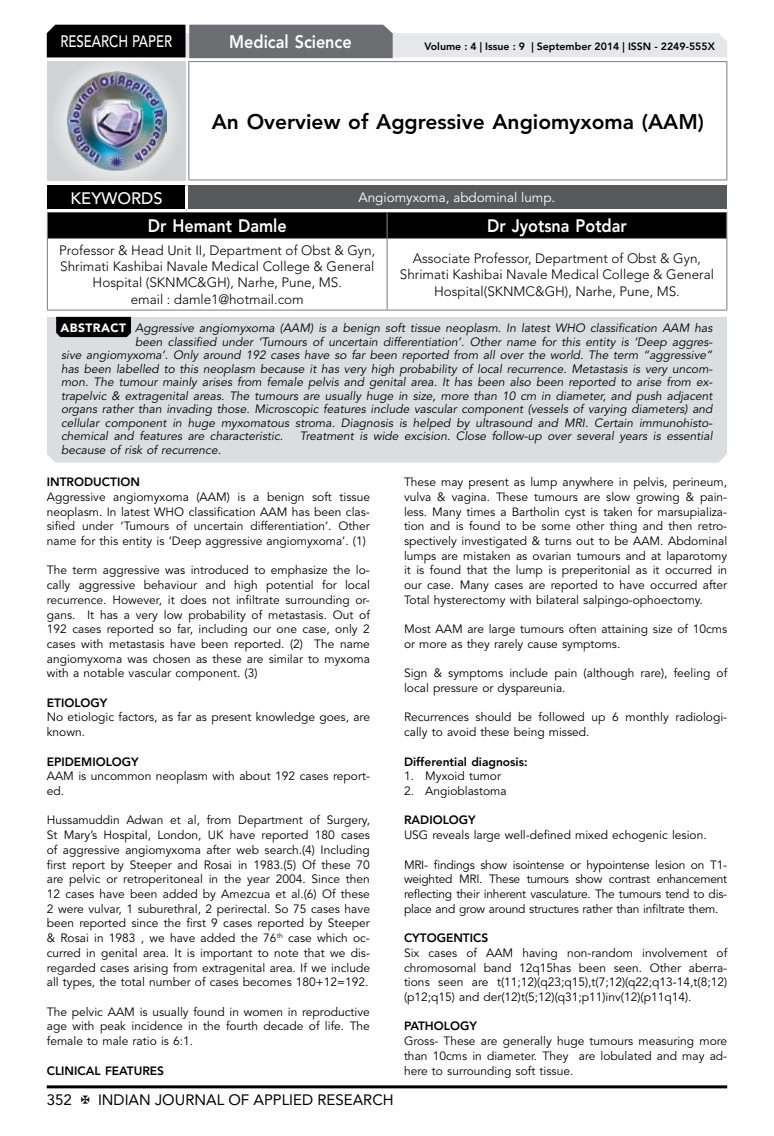
<style>
.page{position:relative;width:774px;height:1136px;background:#fff}
.page>*{position:absolute;margin:0;border:0;box-sizing:border-box;transform-origin:0 0}
.t1{font:800 21px "Avenir LT Std";color:#000}
.t2{font:800 18px "Avenir LT Std";color:#fff;scale:.9 1}
.t3{font:500 16.5px "Avenir LT Std";color:#fff;scale:.8 1}
.t4{font:500 16.5px "Avenir LT Std";color:#fff}
.t5{font:15px "Avenir LT Std";color:#000}
.t6{font:300 13.5px/16.2px "Avenir LT Std";color:#000;text-align:center}
.t7{font:13.5px "Avenir LT Std";color:#fff}
.t8{font:12px/14.7px "Avenir LT Std";color:#000;text-align:justify}
.t9{font:italic 12px "Avenir LT Std";color:#000}
.t10{font:800 12px "Avenir LT Std";color:#000}
.t11{font:800 10.5px "Avenir LT Std";color:#000}
.s1{font-weight:900;font-style:normal;color:#fff}
</style>
<div class="page">
<hr style="left:47px;top:1085px;width:680px;height:3px;background:#000">
<div style="left:48px;top:62px;width:137px;height:118px;background:linear-gradient(to right,#d9dadb,#d9dadb)"></div>
<img style="left:68px;top:71px;width:99px;height:100px">
<svg style="left:47px;top:25px;width:680px;height:33px;background:#979899"></svg>
<hr style="left:188px;top:61px;width:539px;height:1px;background:#808285">
<hr style="left:188px;top:62px;width:1px;height:117px;background:#808285">
<hr style="left:726px;top:62px;width:1px;height:117px;background:#808285">
<hr style="left:188px;top:179px;width:539px;height:1px;background:#808285">
<div style="left:47px;top:212px;width:680px;height:26px;background:#000"></div>
<hr style="left:47px;top:238px;width:340px;height:1px;background:#808285">
<hr style="left:47px;top:239px;width:1px;height:70px;background:#808285">
<hr style="left:387px;top:238px;width:340px;height:1px;background:#808285">
<hr style="left:387px;top:239px;width:1px;height:70px;background:#808285">
<hr style="left:726px;top:239px;width:1px;height:70px;background:#808285">
<hr style="left:47px;top:309px;width:340px;height:1px;background:#808285">
<hr style="left:387px;top:309px;width:340px;height:1px;background:#808285">
<div style="left:47px;top:185px;width:139px;height:25px;background:#000"></div>
<div style="left:186px;top:185px;width:541px;height:25px;background:#58595b"></div>
<hr style="left:185px;top:185px;width:3px;height:24px;background:#fff">
<hr style="left:47px;top:209px;width:139px;height:3px;background:#fff">
<hr style="left:186px;top:209px;width:541px;height:3px;background:#fff">
<div style="left:47px;top:317px;width:680px;height:145px;background:#dcddde"></div>
<svg style="left:56px;top:317px;width:75px;height:20px"></svg>
<h3 class="t3" style="left:60px;top:32px;width:139px">RESEARCH PAPER</h3>
<h2 class="t2" style="left:229px;top:31px;width:138px">Medical Science</h2>
<p class="t11" style="left:424px;top:41px;width:292px">Volume : 4 | Issue : 9 | September 2014 | ISSN - 2249-555X</p>
<h1 class="t1" style="left:212px;top:109px;width:494px">An Overview of Aggressive Angiomyxoma (Aam)</h1>
<h3 class="t4" style="left:71px;top:189px;width:94px">KEYWORDS</h3>
<p class="t7" style="left:358px;top:189px;width:198px">Angiomyxoma, abdominal lump.</p>
<h2 class="t2" style="left:148px;top:215px;width:156px">Dr Hemant Damle</h2>
<h2 class="t2" style="left:487px;top:215px;width:157px">Dr Jyotsna Potdar</h2>
<p class="t6" style="left:59px;top:242px;width:317px">Professor &amp; Head Unit II, Department of Obst &amp; Gyn, Shrimati Kashibai Navale Medical College &amp; General Hospital (SKNMC&amp;GH), Narhe, Pune, MS.<br>email : damle1@hotmail.com</p>
<p class="t6" style="left:400px;top:250px;width:316px">Associate Professor, Department of Obst &amp; Gyn,<br>Shrimati Kashibai Navale Medical College &amp; General<br>Hospital(SKNMC&amp;GH), Narhe, Pune, MS.</p>
<p class="t9" style="left:60px;top:321px;width:654px"><span class="s1">ABSTRACT</span> Aggressive angiomyxoma (AAM) is a benign soft tissue neoplasm. In latest WHO classification AAM has</p>
<p class="t9" style="left:135px;top:335px;width:579px">been classified under ‘Tumours of uncertain differentiation’. Other name for this entity is ‘Deep aggres-</p>
<p class="t9" style="left:61px;top:348px;width:653px">sive angiomyxoma’. Only around 192 cases have so far been reported from all over the world. The term “aggressive”</p>
<p class="t9" style="left:61px;top:362px;width:653px">has been labelled to this neoplasm because it has very high probability of local recurrence. Metastasis is very uncom-</p>
<p class="t9" style="left:61px;top:375px;width:653px">mon. The tumour mainly arises from female pelvis and genital area. It has been also been reported to arise from ex-</p>
<p class="t9" style="left:61px;top:389px;width:653px">trapelvic &amp; extragenital areas. The tumours are usually huge in size, more than 10 cm in diameter, and push adjacent</p>
<p class="t9" style="left:61px;top:402px;width:653px">organs rather than invading those. Microscopic features include vascular component (vessels of varying diameters) and</p>
<p class="t9" style="left:61px;top:416px;width:653px">cellular component in huge myxomatous stroma. Diagnosis is helped by ultrasound and MRI. Certain immunohisto-</p>
<p class="t9" style="left:61px;top:429px;width:224px">chemical and features are characteristic.</p>
<p class="t9" style="left:300px;top:429px;width:414px">Treatment is wide excision. Close follow-up over several years is essential</p>
<p class="t9" style="left:61px;top:443px;width:162px">because of risk of recurrence.</p>
<p class="t10" style="left:47px;top:475px;width:95px">INTRODUCTION</p>
<p class="t8" style="left:47px;top:489px;width:325px">Aggressive angiomyxoma (AAM) is a benign soft tissue neoplasm. In latest WHO classification AAM has been clas&shy;sified under ‘Tumours of uncertain differentiation’. Other name for this entity is ‘Deep aggressive angiomyxoma’. (1)</p>
<p class="t8" style="left:47px;top:563px;width:325px">The term aggressive was introduced to emphasize the lo&shy;cally aggressive behaviour and high potential for local recurrence. However, it does not infiltrate surrounding or&shy;gans. It has a very low probability of metastasis. Out of 192 cases reported so far, including our one case, only 2 cases with metastasis have been reported. (2) The name angiomyxoma was chosen as these are similar to myxoma with a notable vascular component. (3)</p>
<p class="t10" style="left:47px;top:695px;width:62px">ETIOLOGY</p>
<p class="t8" style="left:47px;top:710px;width:325px">No etiologic factors, as far as present knowledge goes, are known.</p>
<p class="t10" style="left:47px;top:754px;width:94px">EPIDEM IOLOGY</p>
<p class="t8" style="left:47px;top:769px;width:325px">AAM is uncommon neoplasm with about 192 cases report&shy;ed.</p>
<p class="t8" style="left:47px;top:813px;width:325px">Hussamuddin Adwan et al, from Department of Surgery, St Mary’s Hospital, London, UK have reported 180 cases of aggressive angiomyxoma after web search.(4) Including first report by Steeper and Rosai in 1983.(5) Of these 70 are pelvic or retroperitoneal in the year 2004. Since then 12 cases have been added by Amezcua et al.(6) Of these 2 were vulvar, 1 suburethral, 2 perirectal. So 75 cases have been reported since the first 9 cases reported by Steeper &amp; Rosai in 1983 , we have added the 76<sup>th</sup> case which oc&shy;curred in genital area. It is important to note that we dis&shy;regarded cases arising from extragenital area. If we include all types, the total number of cases becomes 180+12=192.</p>
<p class="t8" style="left:47px;top:1004px;width:325px">The pelvic AAM is usually found in women in reproductive age with peak incidence in the fourth decade of life. The female to male ratio is 6:1.</p>
<p class="t10" style="left:47px;top:1063px;width:119px">CLINICAL FEATURES</p>
<p class="t8" style="left:404px;top:475px;width:325px">These may present as lump anywhere in pelvis, perineum, vulva &amp; vagina. These tumours are slow growing &amp; pain&shy;less. Many times a Bartholin cyst is taken for marsupializa&shy;tion and is found to be some other thing and then retro&shy;spectively investigated &amp; turns out to be AAM. Abdominal lumps are mistaken as ovarian tumours and at laparotomy it is found that the lump is preperitonial as it occurred in our case. Many cases are reported to have occurred after Total hysterectomy with bilateral salpingo-ophoectomy.</p>
<p class="t8" style="left:404px;top:622px;width:325px">Most AAM are large tumours often attaining size of 10cms or more as they rarely cause symptoms.</p>
<p class="t8" style="left:404px;top:666px;width:325px">Sign &amp; symptoms include pain (although rare), feeling of local pressure or dyspareunia.</p>
<p class="t8" style="left:404px;top:710px;width:325px">Recurrences should be followed up 6 monthly radiologi&shy;cally to avoid these being missed.</p>
<p class="t10" style="left:404px;top:754px;width:125px">Differential diagnosis:</p>
<p class="t8" style="left:404px;top:769px;width:98px">1. Myxoid tumor</p>
<p class="t8" style="left:404px;top:783px;width:104px">2. Angioblastoma</p>
<p class="t10" style="left:404px;top:813px;width:73px">RADIOLOGY</p>
<p class="t8" style="left:404px;top:827px;width:304px">USG reveals large well-defined mixed echogenic lesion.</p>
<p class="t8" style="left:404px;top:857px;width:325px">MRI- findings show isointense or hypointense lesion on T1- weighted MRI. These tumours show contrast enhancement reflecting their inherent vasculature. The tumours tend to dis&shy;place and grow around structures rather than infiltrate them.</p>
<p class="t10" style="left:404px;top:930px;width:86px">CYTOGENTICS</p>
<p class="t8" style="left:404px;top:945px;width:325px">Six cases of AAM having non-random involvement of chromosomal band 12q15has been seen. Other aberra&shy;tions seen are t(11;12)(q23;q15),t(7;12)(q22;q13-14,t(8;12) (p12;q15) and der(12)t(5;12)(q31;p11)inv(12)(p11q14).</p>
<p class="t10" style="left:404px;top:1018px;width:74px">PATHOLOGY</p>
<p class="t8" style="left:404px;top:1033px;width:325px">Gross- These are generally huge tumours measuring more than 10cms in diameter. They are lobulated and may ad&shy;here to surrounding soft tissue.</p>
<p class="t5" style="left:47px;top:1090px;width:27px">352</p>
<p class="t5" style="left:98px;top:1090px;width:297px">INDIAN JOURNAL OF APPLIED RESEARCH</p>
</div>
